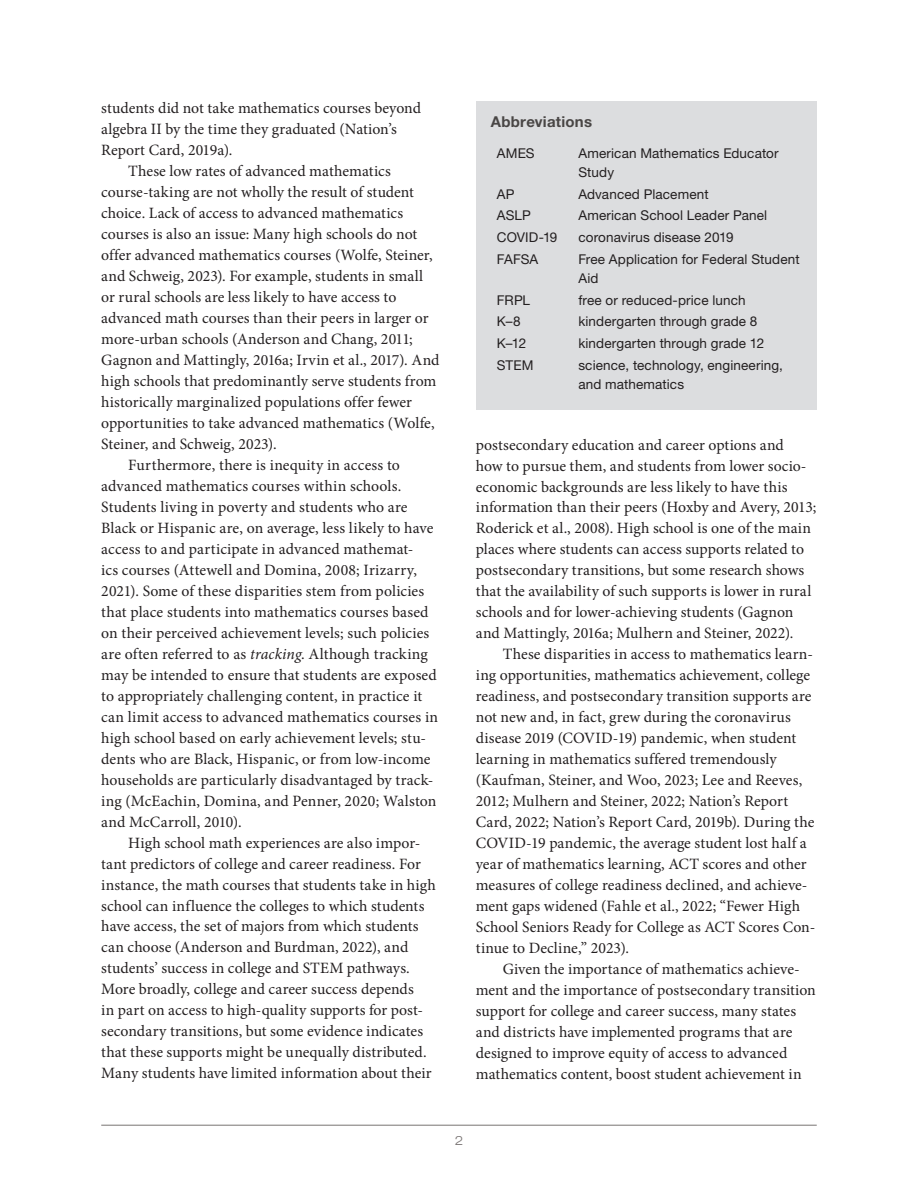
<style>
.page{position:relative;width:918px;height:1188px;background:#fff}
.page>*{position:absolute;margin:0;border:0;box-sizing:border-box;transform-origin:0 0}
.t1{font:15.75px/21px "Minion Pro";letter-spacing:.005em;color:#231f20}
.t2{font:700 15px "Helvetica Neue LT Std";letter-spacing:.015em;color:#494645}
.t3{font:13.5px/19.5px "Helvetica Neue LT Std";letter-spacing:.01em;color:#231f20}
.t4{font:300 expanded 12.75px "Helvetica Neue LT Std";color:#787372}
.s1{font-style:italic}
</style>
<div class="page">
<hr style="left:101px;top:1125px;width:716px;height:1px;background:#787372">
<div style="left:476px;top:101px;width:341px;height:309px;background:#dcdddf"></div>
<p class="t1" style="left:101px;top:97px;width:321px">students did not take mathematics courses beyond</p>
<p class="t1" style="left:101px;top:118px;width:297px">algebra II by the time they graduated (Nation’s</p>
<p class="t1" style="left:101px;top:139px;width:133px">Report Card, 2019a).</p>
<p class="t1" style="left:128px;top:160px;width:264px">These low rates of advanced mathematics</p>
<p class="t1" style="left:101px;top:181px;width:314px">course-taking are not wholly the result of student</p>
<p class="t1" style="left:101px;top:202px;width:303px">choice. Lack of access to advanced mathematics</p>
<p class="t1" style="left:101px;top:223px;width:318px">courses is also an issue: Many high schools do not</p>
<p class="t1" style="left:101px;top:244px;width:333px">offer advanced mathematics courses (Wolfe, Steiner,</p>
<p class="t1" style="left:101px;top:265px;width:324px">and Schweig, 2023). For example, students in small</p>
<p class="t1" style="left:101px;top:286px;width:297px">or rural schools are less likely to have access to</p>
<p class="t1" style="left:101px;top:307px;width:329px">advanced math courses than their peers in larger or</p>
<p class="t1" style="left:101px;top:328px;width:313px">more-urban schools (Anderson and Chang, 2011;</p>
<p class="t1" style="left:101px;top:349px;width:340px">Gagnon and Mattingly, 2016a; Irvin et al., 2017). And</p>
<p class="t1" style="left:101px;top:370px;width:337px">high schools that predominantly serve students from</p>
<p class="t1" style="left:101px;top:391px;width:312px">historically marginalized populations offer fewer</p>
<p class="t1" style="left:101px;top:412px;width:335px">opportunities to take advanced mathematics (Wolfe,</p>
<p class="t1" style="left:101px;top:433px;width:177px">Steiner, and Schweig, 2023).</p>
<p class="t1" style="left:128px;top:454px;width:273px">Furthermore, there is inequity in access to</p>
<p class="t1" style="left:101px;top:475px;width:302px">advanced mathematics courses within schools.</p>
<p class="t1" style="left:101px;top:496px;width:308px">Students living in poverty and students who are</p>
<p class="t1" style="left:101px;top:517px;width:334px">Black or Hispanic are, on average, less likely to have</p>
<p class="t1" style="left:101px;top:538px;width:314px">access to and participate in advanced mathemat-</p>
<p class="t1" style="left:101px;top:559px;width:317px">ics courses (Attewell and Domina, 2008; Irizarry,</p>
<p class="t1" style="left:101px;top:580px;width:325px">2021). Some of these disparities stem from policies</p>
<p class="t1" style="left:101px;top:601px;width:329px">that place students into mathematics courses based</p>
<p class="t1" style="left:101px;top:622px;width:330px">on their perceived achievement levels; such policies</p>
<p class="t1" style="left:101px;top:643px;width:328px">are often referred to as <span class="s1">tracking</span>. Although tracking</p>
<p class="t1" style="left:101px;top:664px;width:337px">may be intended to ensure that students are exposed</p>
<p class="t1" style="left:101px;top:685px;width:323px">to appropriately challenging content, in practice it</p>
<p class="t1" style="left:101px;top:706px;width:338px">can limit access to advanced mathematics courses in</p>
<p class="t1" style="left:101px;top:727px;width:327px">high school based on early achievement levels; stu-</p>
<p class="t1" style="left:101px;top:748px;width:331px">dents who are Black, Hispanic, or from low-income</p>
<p class="t1" style="left:101px;top:769px;width:334px">households are particularly disadvantaged by track-</p>
<p class="t1" style="left:101px;top:790px;width:337px">ing (McEachin, Domina, and Penner, 2020; Walston</p>
<p class="t1" style="left:101px;top:811px;width:142px">and McCarroll, 2010).</p>
<p class="t1" style="left:128px;top:832px;width:294px">High school math experiences are also impor-</p>
<p class="t1" style="left:101px;top:853px;width:321px">tant predictors of college and career readiness. For</p>
<p class="t1" style="left:101px;top:874px;width:336px">instance, the math courses that students take in high</p>
<p class="t1" style="left:101px;top:895px;width:325px">school can influence the colleges to which students</p>
<p class="t1" style="left:101px;top:916px;width:319px">have access, the set of majors from which students</p>
<p class="t1" style="left:101px;top:937px;width:309px">can choose (Anderson and Burdman, 2022), and</p>
<p class="t1" style="left:101px;top:958px;width:310px">students’ success in college and STEM pathways.</p>
<p class="t1" style="left:101px;top:979px;width:314px">More broadly, college and career success depends</p>
<p class="t1" style="left:101px;top:1000px;width:323px">in part on access to high-quality supports for post-</p>
<p class="t1" style="left:101px;top:1021px;width:323px">secondary transitions, but some evidence indicates</p>
<p class="t1" style="left:101px;top:1042px;width:327px">that these supports might be unequally distributed.</p>
<p class="t1" style="left:101px;top:1063px;width:332px">Many students have limited information about their</p>
<p class="t2" style="left:491px;top:112px;width:103px">Abbreviations</p>
<p class="t3" style="left:497px;top:143px;width:39px">AMES</p>
<p class="t3" style="left:578px;top:143px;width:202px">American Mathematics Educator<br>Study</p>
<p class="t3" style="left:497px;top:184px;width:19px">AP</p>
<p class="t3" style="left:578px;top:184px;width:132px">Advanced Placement</p>
<p class="t3" style="left:497px;top:206px;width:36px">ASLP</p>
<p class="t3" style="left:578px;top:206px;width:190px">American School Leader Panel</p>
<p class="t3" style="left:497px;top:227px;width:62px">COVID-19</p>
<p class="t3" style="left:578px;top:227px;width:157px">coronavirus disease 2019</p>
<p class="t3" style="left:497px;top:249px;width:43px">FAFSA</p>
<p class="t3" style="left:578px;top:249px;width:223px">Free Application for Federal Student<br>Aid</p>
<p class="t3" style="left:497px;top:290px;width:35px">FRPL</p>
<p class="t3" style="left:578px;top:290px;width:169px">free or reduced-price lunch</p>
<p class="t3" style="left:497px;top:312px;width:25px">K–8</p>
<p class="t3" style="left:578px;top:312px;width:180px">kindergarten through grade 8</p>
<p class="t3" style="left:497px;top:333px;width:31px">K–12</p>
<p class="t3" style="left:578px;top:333px;width:187px">kindergarten through grade 12</p>
<p class="t3" style="left:497px;top:355px;width:38px">STEM</p>
<p class="t3" style="left:578px;top:355px;width:206px">science, technology, engineering, and mathematics</p>
<p class="t1" style="left:476px;top:434px;width:342px">postsecondary education and career options and<br>how to pursue them, and students from lower socio&shy;economic backgrounds are less likely to have this information than their peers (Hoxby and Avery, 2013; Roderick et al., 2008). High school is one of the main places where students can access supports related to postsecondary transitions, but some research shows that the availability of such supports is lower in rural schools and for lower-achieving students (Gagnon and Mattingly, 2016a; Mulhern and Steiner, 2022).</p>
<p class="t1" style="left:476px;top:644px;width:341px;text-indent:27px">These disparities in access to mathematics learn&shy;ing opportunities, mathematics achievement, college readiness, and postsecondary transition supports are not new and, in fact, grew during the coronavirus disease 2019 (COVID-19) pandemic, when student learning in mathematics suffered tremendously (Kaufman, Steiner, and Woo, 2023; Lee and Reeves, 2012; Mulhern and Steiner, 2022; Nation’s Report Card, 2022; Nation’s Report Card, 2019b). During the COVID-19 pandemic, the average student lost half a year of mathematics learning, ACT scores and other measures of college readiness declined, and achieve&shy;ment gaps widened (Fahle et al., 2022; “Fewer High School Seniors Ready for College as ACT Scores Con&shy;tinue to Decline,” 2023).</p>
<p class="t1" style="left:476px;top:959px;width:342px;text-indent:27px">Given the importance of mathematics achieve&shy;ment and the importance of postsecondary transition support for college and career success, many states and districts have implemented programs that are designed to improve equity of access to advanced mathematics content, boost student achievement in</p>
<p class="t4" style="left:455px;top:1133px;width:10px">2</p>
</div>
